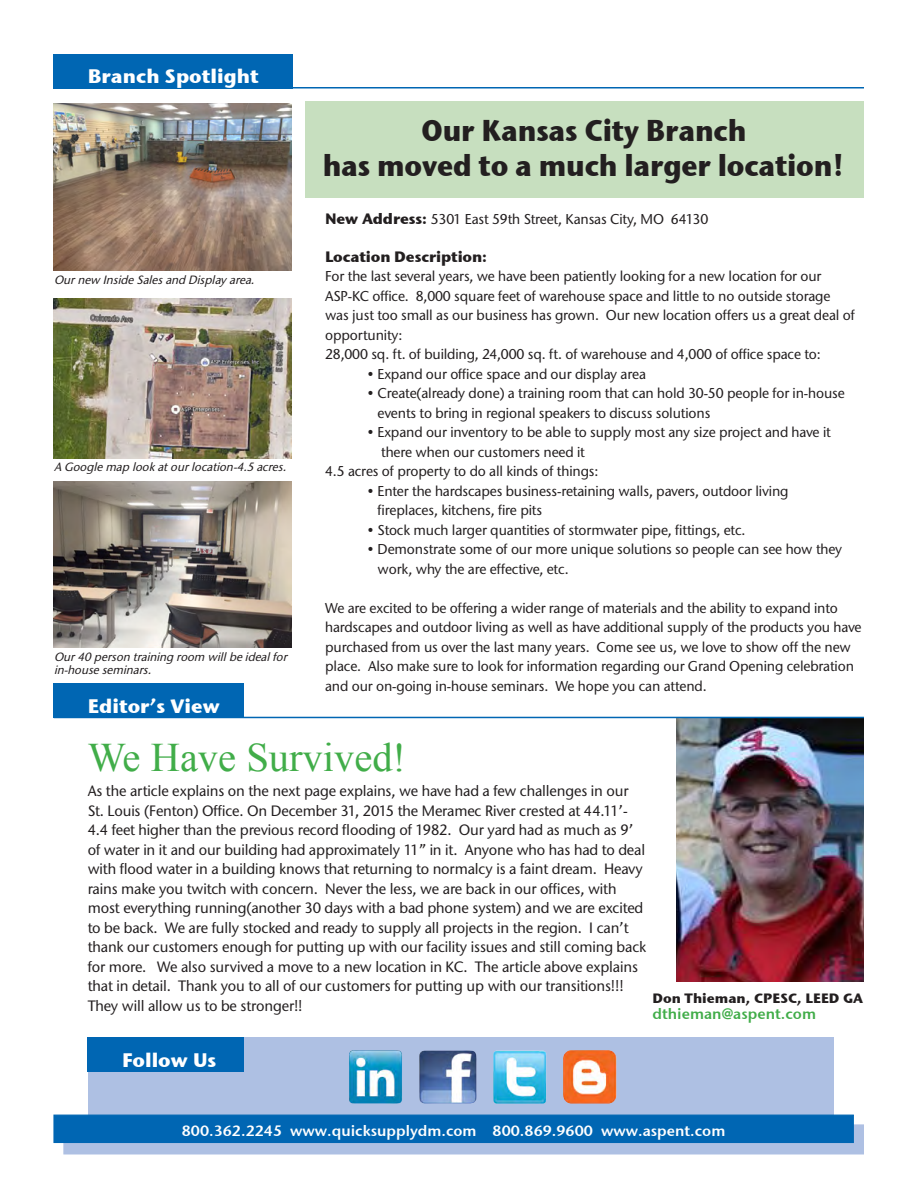
<style>
.page{position:relative;width:918px;height:1188px;background:#fff}
.page>*{position:absolute;margin:0;border:0;box-sizing:border-box;transform-origin:0 0}
.t1{font:40.5px "Times New Roman";color:#41ad49}
.t2{font:700 30px/34.5px "Stone Sans ITC";letter-spacing:-.01em;color:#231f20;text-align:center;scale:.92 1}
.t3{font:700 19.5px "Stone Sans ITC";color:#fff}
.t4{font:500 15px/19.5px "Stone Sans ITC Std";letter-spacing:-.01em;color:#231f20}
.t5{font:15px "Stone Sans Sem ITCTT Semi";color:#fff}
.t6{font:700 15px "Stone Sans ITC";letter-spacing:-.01em;color:#231f20}
.t7{font:15px "Stone Sans Sem ITCTT Semi";color:#41ad49}
.t8{font:500 14.25px/19.5px "Stone Sans ITC Std";letter-spacing:-.01em;color:#231f20}
.t9{font:700 13.5px "Stone Sans ITC";color:#231f20}
.t10{font:italic 500 12px/13.5px "Stone Sans ITC Std";color:#231f20}
.s1{font-family:"Stone Sans ITC";font-weight:700;font-size:15px}
</style>
<div class="page">
<img style="left:676px;top:718px;width:188px;height:264px">
<img style="left:53px;top:104px;width:238px;height:166px">
<img style="left:53px;top:299px;width:238px;height:159px">
<img style="left:54px;top:482px;width:237px;height:166px">
<div style="left:88px;top:1038px;width:745px;height:96px;background:#aec0e3"></div>
<div style="left:63px;top:1124px;width:801px;height:30px;background:#aec0e3"></div>
<div style="left:53px;top:1115px;width:801px;height:28px;background:#0066b3"></div>
<hr style="left:54px;top:87px;width:810px;height:2px;background:#0066b3">
<div style="left:53px;top:54px;width:239px;height:34px;background:#0066b3"></div>
<div style="left:88px;top:1038px;width:156px;height:34px;background:#0066b3"></div>
<img style="left:563px;top:1050px;width:53px;height:54px">
<img style="left:349px;top:1050px;width:53px;height:54px">
<img style="left:419px;top:1050px;width:58px;height:54px">
<img style="left:493px;top:1051px;width:53px;height:53px">
<hr style="left:54px;top:717px;width:810px;height:1px;background:#0066b3">
<div style="left:53px;top:684px;width:191px;height:34px;background:#0066b3"></div>
<div style="left:306px;top:102px;width:558px;height:96px;background:#c7dfbf"></div>
<h3 class="t3" style="left:88px;top:59px;width:173px">Branch Spotlight</h3>
<p class="t10" style="left:54px;top:273px;width:205px">Ournew InsideSalesand Display area.</p>
<p class="t10" style="left:54px;top:460px;width:237px">A Googlemap lookatourlocation-4.5 acres.</p>
<p class="t10" style="left:54px;top:650px;width:238px">Our40 person training room willbeidealfor in-houseseminars.</p>
<h3 class="t3" style="left:88px;top:689px;width:134px">Editor’s View</h3>
<h2 class="t2" style="left:323px;top:111px;width:569px">Our Kansas City Branch<br>has moved to a much larger location!</h2>
<p class="t8" style="left:325px;top:210px;width:385px"><span class="s1">New Address:</span> 5301 East 59th Street, Kansas City, MO 64130</p>
<p class="t6" style="left:325px;top:243px;width:164px">Location Description:</p>
<p class="t8" style="left:325px;top:267px;width:531px">For the last several years, we have been patiently looking for a new location for our ASP-KC office. 8,000 square feet of warehouse space and little to no outside storage was just too small as our business has grown. Our new location offers us a great deal of opportunity:<br>28,000 sq. ft. of building, 24,000 sq. ft. of warehouse and 4,000 of office space to:</p>
<p class="t8" style="left:367px;top:364px;width:280px">• Expand our office space and our display area</p>
<p class="t8" style="left:378px;top:384px;width:469px;text-indent:-11px">• Create(already done) a training room that can hold 30-50 people for in-house events to bring in regional speakers to discuss solutions</p>
<p class="t8" style="left:367px;top:423px;width:465px">• Expand our inventory to be able to supply most any size project and have it</p>
<p class="t8" style="left:381px;top:442px;width:205px">there when our customers need it</p>
<p class="t8" style="left:325px;top:462px;width:275px">4.5 acres of property to do all kinds of things:</p>
<p class="t8" style="left:378px;top:481px;width:412px;text-indent:-11px">• Enter the hardscapes business-retaining walls, pavers, outdoor living fireplaces, kitchens, fire pits</p>
<p class="t8" style="left:367px;top:520px;width:380px">• Stock much larger quantities of stormwater pipe, fittings, etc.</p>
<p class="t8" style="left:378px;top:540px;width:466px;text-indent:-11px">• Demonstrate some of our more unique solutions so people can see how they work, why the are effective, etc.</p>
<p class="t8" style="left:325px;top:598px;width:538px">We are excited to be offering a wider range of materials and the ability to expand into hardscapes and outdoor living as well as have additional supply of the products you have purchased from us over the last many years. Come see us, we love to show off the new place. Also make sure to look for information regarding our Grand Opening celebration and our on-going in-house seminars. We hope you can attend.</p>
<h1 class="t1" style="left:88px;top:730px;width:320px">We Have Survived!</h1>
<p class="t4" style="left:88px;top:781px;width:560px">As the article explains on the next page explains, we have had a few challenges in our St. Louis (Fenton) Office. On December 31, 2015 the Meramec River crested at 44.11’- 4.4 feet higher than the previous record flooding of 1982. Our yard had as much as 9’ of water in it and our building had approximately 11” in it. Anyone who has had to deal with flood water in a building knows that returning to normalcy is a faint dream. Heavy rains make you twitch with concern. Never the less, we are back in our offices, with most everything running(another 30 days with a bad phone system) and we are excited to be back. We are fully stocked and ready to supply all projects in the region. I can’t thank our customers enough for putting up with our facility issues and still coming back for more. We also survived a move to a new location in KC. The article above explains that in detail. Thank you to all of our customers for putting up with our transitions!!!<br>They will allow us to be stronger!!</p>
<p class="t9" style="left:653px;top:986px;width:212px">Don Thieman, CPESC, LEED GA</p>
<p class="t7" style="left:653px;top:1001px;width:165px">dthieman@aspent.com</p>
<h3 class="t3" style="left:122px;top:1043px;width:96px">Follow Us</h3>
<p class="t5" style="left:182px;top:1119px;width:545px">800.362.2245 www.quicksupplydm.com 800.869.9600 www.aspent.com</p>
</div>
